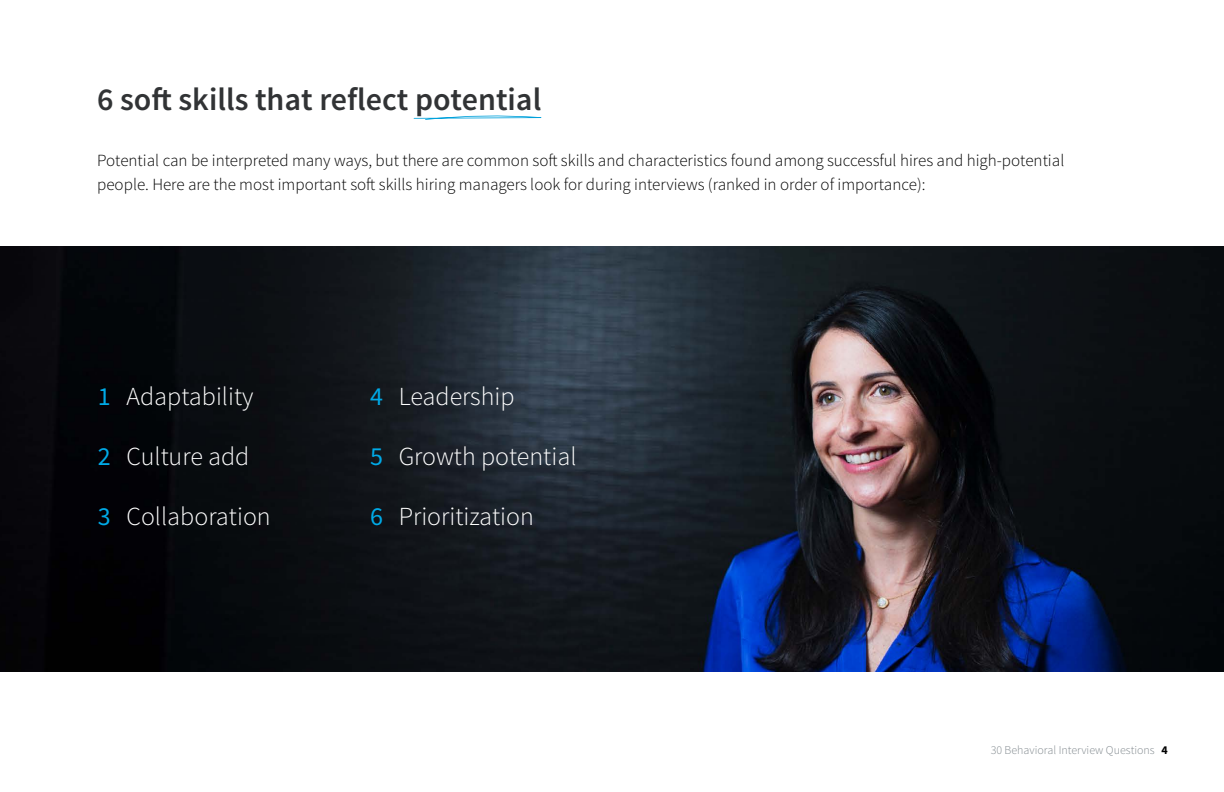
<style>
.page{position:relative;width:1224px;height:792px;background:#fff}
.page>*{position:absolute;margin:0;border:0;box-sizing:border-box;transform-origin:0 0}
.t1{font:600 32px "Source Sans Pro";color:#313335}
.t2{font:300 26px "Source Sans Pro";color:#fff}
.t3{font:300 17px/24px "Source Sans Pro";color:#000}
.t4{font:300 12px "Source Sans Pro";color:#81898e}
.s1{font-weight:400;color:#00aae7}
.s2{font-weight:700;color:#000}
</style>
<div class="page">
<img style="left:0;top:247px;width:1224px;height:425px">
<svg style="left:413px;top:115px;width:129px;height:5px"></svg>
<h1 class="t1" style="left:97px;top:80px;width:446px">6 soft skills that reflect potential</h1>
<p class="t3" style="left:97px;top:149px;width:969px">Potential can be interpreted many ways, but there are common soft skills and characteristics found among successful hires and high-potential people. Here are the most important soft skills hiring managers look for during interviews (ranked in order of importance):</p>
<h2 class="t2" style="left:98px;top:381px;width:157px"><span class="s1">1</span> Adaptability</h2>
<h2 class="t2" style="left:98px;top:441px;width:153px"><span class="s1">2</span> Culture add</h2>
<h2 class="t2" style="left:98px;top:501px;width:174px"><span class="s1">3</span> Collaboration</h2>
<h2 class="t2" style="left:370px;top:381px;width:146px"><span class="s1">4</span> Leadership</h2>
<h2 class="t2" style="left:370px;top:441px;width:208px"><span class="s1">5</span> Growth potential</h2>
<h2 class="t2" style="left:370px;top:501px;width:165px"><span class="s1">6</span> Prioritization</h2>
<p class="t4" style="left:991px;top:743px;width:179px">30 Behavioral Interview Questions <span class="s2">4</span></p>
</div>
